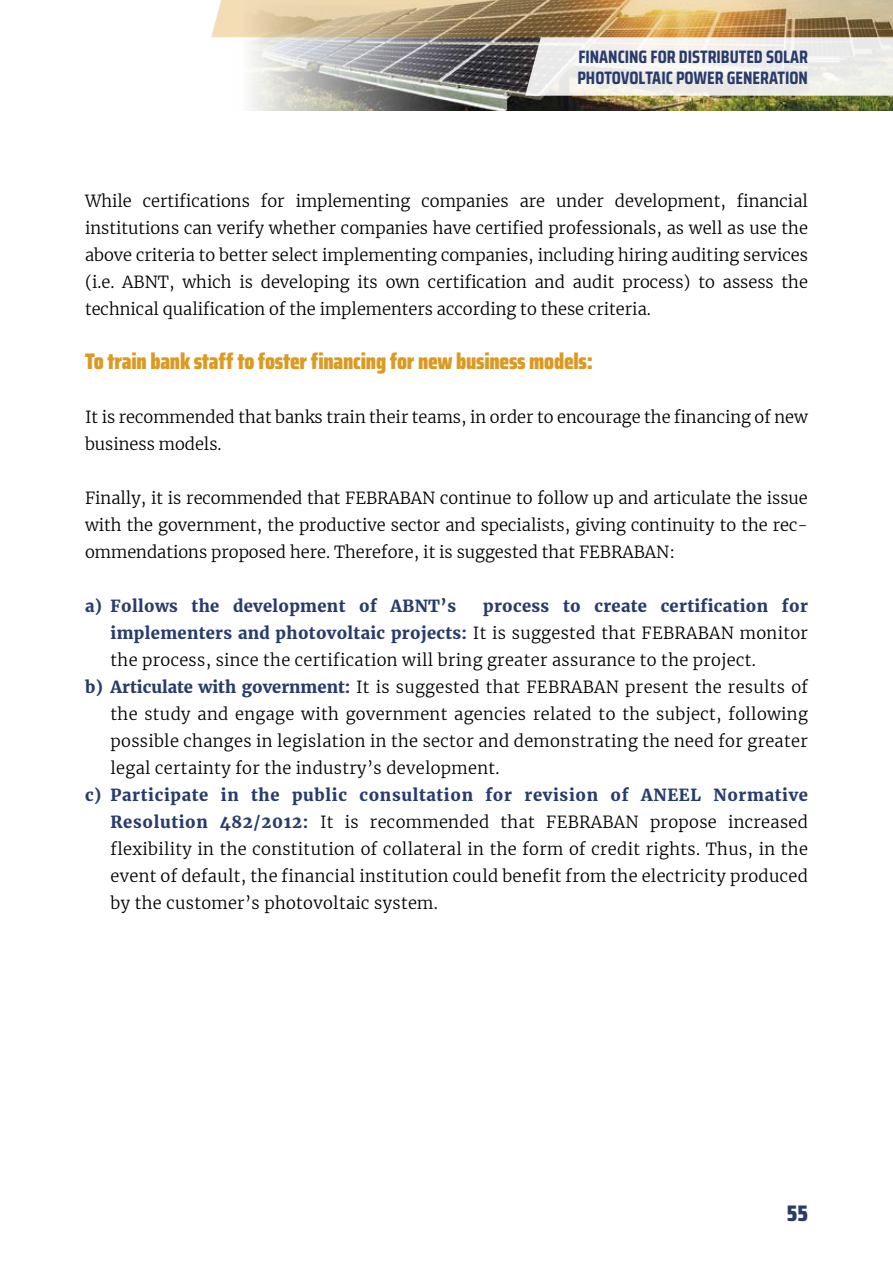
<style>
.page{position:relative;width:893px;height:1263px;background:#fff}
.page>*{position:absolute;margin:0;border:0;box-sizing:border-box;transform-origin:0 0}
.t1{font:900 22.5px "Saira Condensed";letter-spacing:-.01em;color:#da9a23}
.t2{font:900 22.5px "Saira Condensed";color:#283c6c}
.t3{font:700 18px/21px "Saira Condensed";color:#283c6c}
.t4{font:300 16.5px/27px "Merriweather";letter-spacing:.02em;color:#000;text-align:justify}
.t5{font:900 16.5px "Merriweather";letter-spacing:.02em;color:#283c6c}
.t6{font:300 16.5px/27px "Merriweather";color:#000}
.s1{font-weight:300;color:#000}
.s2{font-weight:900;color:#283c6c}
</style>
<div class="page">
<img style="left:250px;top:96px;width:643px;height:15px">
<img style="left:211px;top:0;width:682px;height:96px">
<p class="t3" style="left:577px;top:46px;width:232px">FINANCING FOR DISTRIBUTED SOLAR<br>PHOTOVOLTAIC POWER GENERATION</p>
<p class="t4" style="left:85px;top:187px;width:724px">While certifications for implementing companies are under development, financial institutions can verify whether companies have certified professionals, as well as use the above criteria to better select implementing companies, including hiring auditing services (i.e. ABNT, which is developing its own certification and audit process) to assess the technical qualification of the implementers according to these criteria.</p>
<h1 class="t1" style="left:85px;top:344px;width:510px">To train bank staff to foster financing for new business models:</h1>
<p class="t6" style="left:85px;top:403px;width:724px">It is recommended that banks train their teams, in order to encourage the financing of new business models.</p>
<p class="t4" style="left:85px;top:484px;width:724px">Finally, it is recommended that FEBRABAN continue to follow up and articulate the issue with the government, the productive sector and specialists, giving continuity to the rec&shy;ommendations proposed here. Therefore, it is suggested that FEBRABAN:</p>
<p class="t5" style="left:85px;top:595px;width:373px">a) Follows the development of ABNT’s</p>
<p class="t5" style="left:483px;top:595px;width:326px">process to create certification for</p>
<p class="t5" style="left:111px;top:622px;width:699px">implementers and photovoltaic projects: <span class="s1">It is suggested that FEBRABAN monitor</span></p>
<p class="t4" style="left:111px;top:646px;width:647px">the process, since the certification will bring greater assurance to the project.</p>
<p class="t4" style="left:85px;top:673px;width:724px"><span class="s2">b) Articulate with government:</span> It is suggested that FEBRABAN present the results of</p>
<p class="t4" style="left:111px;top:700px;width:699px">the study and engage with government agencies related to the subject, following</p>
<p class="t4" style="left:111px;top:727px;width:699px">possible changes in legislation in the sector and demonstrating the need for greater</p>
<p class="t4" style="left:111px;top:754px;width:390px">legal certainty for the industry’s development.</p>
<p class="t4" style="left:111px;top:781px;width:699px;text-indent:-26px"><span class="s2">c) Participate in the public consultation for revision of ANEEL Normative Resolution 482/2012:</span> It is recommended that FEBRABAN propose increased flexibility in the constitution of collateral in the form of credit rights. Thus, in the event of default, the financial institution could benefit from the electricity produced by the customer’s photovoltaic system.</p>
<h1 class="t2" style="left:787px;top:1196px;width:23px">55</h1>
</div>
